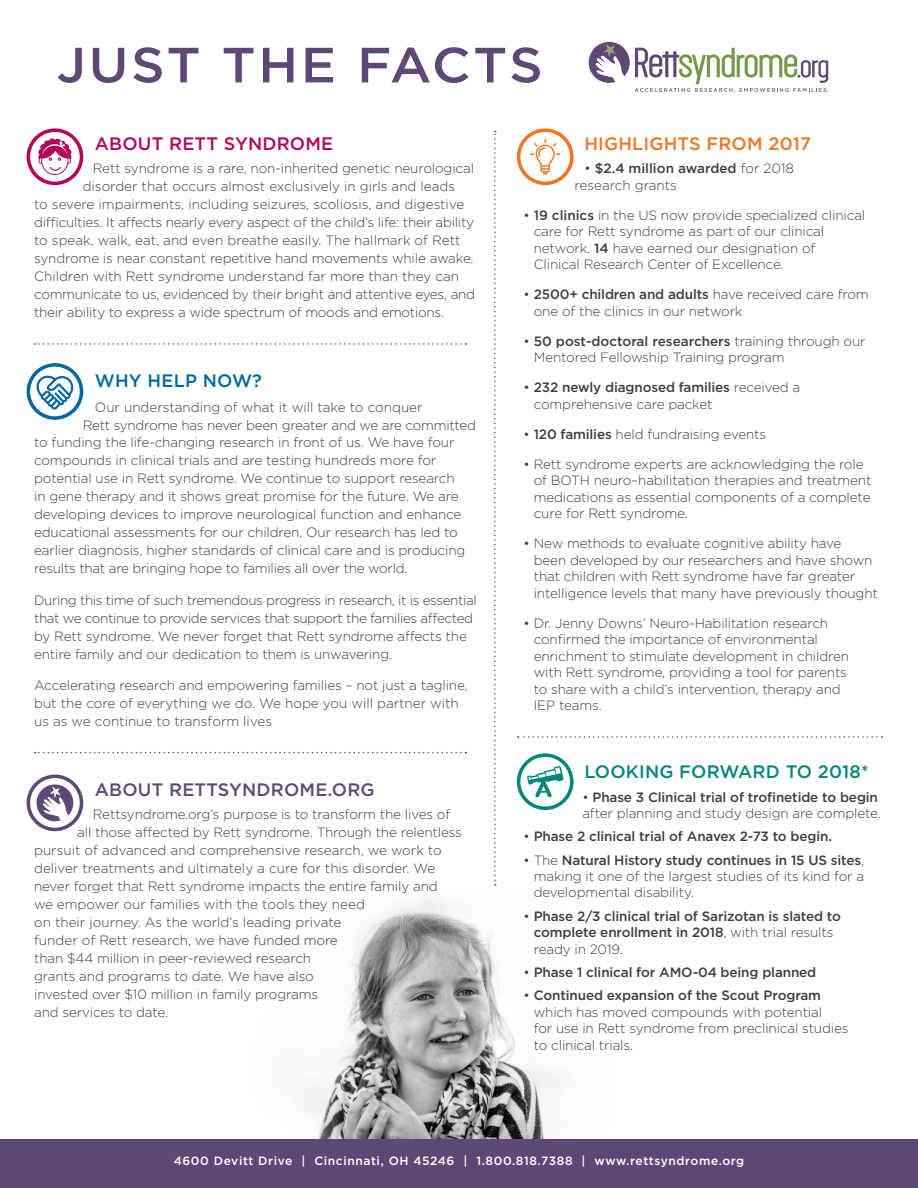
<style>
.page{position:relative;width:918px;height:1188px;background:#fff}
.page>*{position:absolute;margin:0;border:0;box-sizing:border-box;transform-origin:0 0}
.t1{font:500 49.5px "Gotham";letter-spacing:.05em;color:#604775;scale:1.06 1}
.t2{font:500 18px "Gotham";letter-spacing:.01em;color:#00877c}
.t3{font:500 18px "Gotham";letter-spacing:.01em;color:#604775}
.t4{font:500 18px "Gotham";letter-spacing:.01em;color:#f07622}
.t5{font:500 18px "Gotham";letter-spacing:.01em;color:#b4035b}
.t6{font:500 18px "Gotham";letter-spacing:.01em;color:#0067a0}
.t7{font:300 13.5px/16.5px "Gotham";letter-spacing:-.01em;color:#3e3e3f}
.t8{font:300 13.5px/18px "Gotham";letter-spacing:-.03em;color:#3e3e3f}
.t9{font:500 13.5px/16.5px "Gotham";letter-spacing:-.01em;color:#3e3e3f}
.t10{font:500 12px "Gotham";letter-spacing:.05em;color:#fff}
.s1{font-weight:500}
.s2{font-weight:300}
</style>
<div class="page">
<img style="left:300px;top:884px;width:258px;height:255px">
<svg style="left:494px;top:131px;width:2px;height:755px"></svg>
<svg style="left:517px;top:753px;width:57px;height:57px"></svg>
<svg style="left:517px;top:128px;width:57px;height:57px"></svg>
<svg style="left:35px;top:343px;width:431px;height:2px"></svg>
<svg style="left:35px;top:752px;width:431px;height:1px"></svg>
<svg style="left:518px;top:736px;width:364px;height:2px"></svg>
<svg style="left:27px;top:363px;width:56px;height:57px"></svg>
<svg style="left:27px;top:128px;width:56px;height:57px"></svg>
<svg style="left:27px;top:775px;width:56px;height:56px"></svg>
<svg style="left:589px;top:42px;width:239px;height:50px"></svg>
<div style="left:0;top:1139px;width:918px;height:49px;background:#604775"></div>
<h1 class="t1" style="left:57px;top:33px;width:460px">JUST THE FACTS</h1>
<h2 class="t5" style="left:95px;top:132px;width:240px">ABOUT RETT SYNDROME</h2>
<p class="t7" style="left:93px;top:160px;width:383px">Rett syndrome is a rare, non-inherited genetic neurological</p>
<p class="t7" style="left:83px;top:178px;width:374px">disorder that occurs almost exclusively in girls and leads</p>
<p class="t7" style="left:34px;top:196px;width:432px">to severe impairments, including seizures, scoliosis, and digestive</p>
<p class="t7" style="left:34px;top:214px;width:442px">difficulties. It affects nearly every aspect of the child’s life: their ability</p>
<p class="t7" style="left:34px;top:232px;width:428px">to speak, walk, eat, and even breathe easily. The hallmark of Rett</p>
<p class="t7" style="left:34px;top:250px;width:441px">syndrome is near constant repetitive hand movements while awake.</p>
<p class="t7" style="left:34px;top:268px;width:427px">Children with Rett syndrome understand far more than they can</p>
<p class="t7" style="left:34px;top:286px;width:442px">communicate to us, evidenced by their bright and attentive eyes, and</p>
<p class="t7" style="left:34px;top:304px;width:412px">their ability to express a wide spectrum of moods and emotions.</p>
<h2 class="t6" style="left:95px;top:369px;width:169px">WHY HELP NOW?</h2>
<p class="t7" style="left:95px;top:398px;width:329px">Our understanding of what it will take to conquer</p>
<p class="t7" style="left:83px;top:416px;width:395px">Rett syndrome has never been greater and we are committed</p>
<p class="t7" style="left:34px;top:434px;width:422px">to funding the life-changing research in front of us. We have four</p>
<p class="t7" style="left:34px;top:452px;width:404px">compounds in clinical trials and are testing hundreds more for</p>
<p class="t7" style="left:34px;top:470px;width:422px">potential use in Rett syndrome. We continue to support research</p>
<p class="t7" style="left:34px;top:488px;width:426px">in gene therapy and it shows great promise for the future. We are</p>
<p class="t7" style="left:34px;top:506px;width:429px">developing devices to improve neurological function and enhance</p>
<p class="t7" style="left:34px;top:524px;width:425px">educational assessments for our children. Our research has led to</p>
<p class="t7" style="left:34px;top:542px;width:433px">earlier diagnosis, higher standards of clinical care and is producing</p>
<p class="t7" style="left:34px;top:560px;width:375px">results that are bringing hope to families all over the world.</p>
<p class="t8" style="left:34px;top:591px;width:444px">During this time of such tremendous progress in research, it is essential that we continue to provide services that support the families affected by Rett syndrome. We never forget that Rett syndrome affects the entire family and our dedication to them is unwavering.</p>
<p class="t7" style="left:34px;top:676px;width:435px;line-height:18px">Accelerating research and empowering families – not just a tagline, but the core of everything we do. We hope you will partner with us as we continue to transform lives</p>
<h2 class="t3" style="left:95px;top:778px;width:281px">ABOUT RETTSYNDROME.ORG</h2>
<p class="t7" style="left:93px;top:806px;width:359px">Rettsyndrome.org’s purpose is to transform the lives of</p>
<p class="t7" style="left:77px;top:824px;width:386px">all those affected by Rett syndrome. Through the relentless</p>
<p class="t7" style="left:34px;top:842px;width:409px">pursuit of advanced and comprehensive research, we work to</p>
<p class="t7" style="left:34px;top:860px;width:403px">deliver treatments and ultimately a cure for this disorder. We</p>
<p class="t7" style="left:34px;top:878px;width:405px">never forget that Rett syndrome impacts the entire family and</p>
<p class="t7" style="left:34px;top:896px;width:332px">we empower our families with the tools they need</p>
<p class="t7" style="left:34px;top:914px;width:309px">on their journey. As the world’s leading private</p>
<p class="t7" style="left:34px;top:932px;width:305px">funder of Rett research, we have funded more</p>
<p class="t7" style="left:34px;top:950px;width:279px">than $44 million in peer-reviewed research</p>
<p class="t7" style="left:34px;top:968px;width:281px">grants and programs to date. We have also</p>
<p class="t7" style="left:34px;top:986px;width:286px">invested over $10 million in family programs</p>
<p class="t7" style="left:34px;top:1004px;width:136px">and services to date.</p>
<h2 class="t4" style="left:584px;top:132px;width:228px">HIGHLIGHTS FROM 2017</h2>
<p class="t7" style="left:575px;top:160px;width:221px;text-indent:10px">• <span class="s1">$2.4 million awarded</span> for 2018 research grants</p>
<p class="t7" style="left:534px;top:206px;width:333px;text-indent:-10px">• <span class="s1">19 clinics</span> in the US now provide specialized clinical care for Rett syndrome as part of our clinical network. <span class="s1">14</span> have earned our designation of<br>Clinical Research Center of Excellence.</p>
<p class="t7" style="left:534px;top:286px;width:337px;text-indent:-10px">• <span class="s1">2500+ children and adults</span> have received care from one of the clinics in our network</p>
<p class="t7" style="left:534px;top:332px;width:333px;text-indent:-10px">• <span class="s1">50 post-doctoral researchers</span> training through our<br>Mentored Fellowship Training program</p>
<p class="t7" style="left:534px;top:379px;width:268px;text-indent:-10px">• <span class="s1">232 newly diagnosed families</span> received a comprehensive care packet</p>
<p class="t7" style="left:524px;top:425px;width:244px">• <span class="s1">120 families</span> held fundraising events</p>
<p class="t7" style="left:534px;top:455px;width:339px;text-indent:-10px">• Rett syndrome experts are acknowledging the role of BOTH neuro–habilitation therapies and treatment medications as essential components of a complete cure for Rett syndrome.</p>
<p class="t7" style="left:534px;top:535px;width:346px;text-indent:-10px">• New methods to evaluate cognitive ability have<br>been developed by our researchers and have shown that children with Rett syndrome have far greater intelligence levels that many have previously thought</p>
<p class="t7" style="left:534px;top:614px;width:317px;text-indent:-10px">• Dr. Jenny Downs’ Neuro-Habilitation research confirmed the importance of environmental enrichment to stimulate development in children with Rett syndrome, providing a tool for parents to share with a child’s intervention, therapy and IEP teams.</p>
<h2 class="t2" style="left:584px;top:760px;width:286px">LOOKING FORWARD TO 2018*</h2>
<p class="t7" style="left:582px;top:788px;width:300px">• <span class="s1">Phase 3 Clinical trial of trofinetide to begin </span>after planning and study design are complete.</p>
<p class="t9" style="left:524px;top:828px;width:310px"><span class="s2">•</span> Phase 2 clinical trial of Anavex 2-73 to begin.</p>
<p class="t7" style="left:534px;top:851px;width:332px;text-align:justify;text-indent:-10px">• The <span class="s1">Natural History study continues in 15 US sites</span>, making it one of the largest studies of its kind for a developmental disability.</p>
<p class="t9" style="left:534px;top:908px;width:309px;text-indent:-10px"><span class="s2">•</span> Phase 2/3 clinical trial of Sarizotan is slated to complete enrollment in 2018<span class="s2">, with trial results ready in 2019.</span></p>
<p class="t9" style="left:524px;top:964px;width:294px"><span class="s2">•</span> Phase 1 clinical for AMO-04 being planned</p>
<p class="t7" style="left:534px;top:987px;width:316px;text-indent:-10px">• <span class="s1">Continued expansion of the Scout Program </span>which has moved compounds with potential<br>for use in Rett syndrome from preclinical studies to clinical trials.</p>
<p class="t10" style="left:174px;top:1153px;width:572px">4600 Devitt Drive | Cincinnati, OH 45246 | 1.800.818.7388 | www.rettsyndrome.org</p>
</div>
